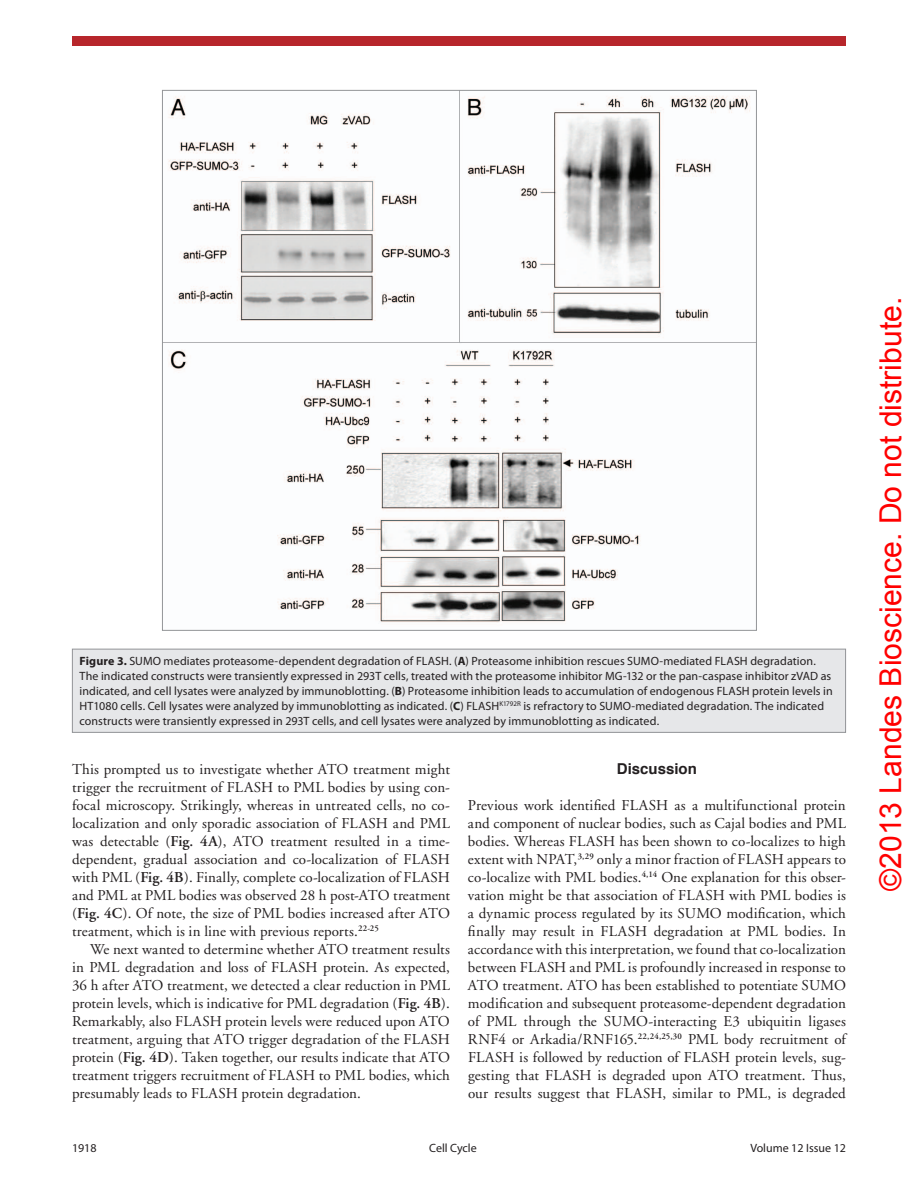
<style>
.page{position:relative;width:918px;height:1188px;background:#fff}
.page>*{position:absolute;margin:0;border:0;box-sizing:border-box;transform-origin:0 0}
.t1{font:30.15px "Arial";color:#f00}
.t2{font:15px/18px "Adobe Garamond";letter-spacing:.01em;color:#231f20;text-align:justify}
.t3{font:700 15px "Helvetica";color:#231f20}
.t4{font:12px/15px "Myriad Pro";letter-spacing:.005em;color:#231f20}
.s1{font-weight:700}
.s2{font-weight:600}
</style>
<div class="page">
<div style="left:72px;top:36px;width:774px;height:10px;background:#b7262b"></div>
<img style="left:164px;top:92px;width:591px;height:531px">
<div style="left:72px;top:649px;width:774px;height:83px;background:#e6e7e9"></div>
<div style="left:72px;top:649px;width:774px;height:84px;border:1px solid #939598"></div>
<p class="t4" style="left:80px;top:654px;width:352px"><span class="s1">Figure 3.</span> SUMO mediates proteasome-dependent degradation of FLASH</p>
<p class="t4" style="left:449px;top:654px;width:281px">. (<span class="s1">A</span>) Proteasome inhibition rescues SUMO-mediated FLASH</p>
<p class="t4" style="left:80px;top:654px;width:753px;text-indent:671px">degradation.<br>The indicated constructs were transiently expressed in 293T cells, treated with the proteasome inhibitor MG-132 or the pan-caspase inhibitor zVAD as indicated, and cell lysates were analyzed by immunoblotting. (<span class="s1">B</span>) Proteasome inhibition leads to accumulation of endogenous FLASH</p>
<p class="t4" style="left:752px;top:684px;width:82px">protein levels in</p>
<p class="t4" style="left:79px;top:699px;width:746px;text-indent:420px"><sup>K1792R</sup> is refractory to SUMO-mediated degradation. The indicated constructs were transiently expressed in 293T cells, and cell lysates were analyzed by immunoblotting as indicated.</p>
<p class="t4" style="left:80px;top:699px;width:402px">HT1080 cells. Cell lysates were analyzed by immunoblotting as indicated. (<span class="s1">C</span>) FLASH</p>
<p class="t2" style="left:72px;top:761px;width:380px">This prompted us to investigate whether ATO treatment might trigger the recruitment of FLASH to PML bodies by using con&shy;focal microscopy. Strikingly, whereas in untreated cells, no co&shy;localization and only sporadic association of FLASH and PML was detectable (<span class="s2">Fig. 4A</span>), ATO treatment resulted in a time&shy;dependent, gradual association and co-localization of FLASH with PML (<span class="s2">Fig. 4B</span>). Finally, complete co-localization of FLASH and PML at PML bodies was observed 28 h post-ATO treatment (<span class="s2">Fig. 4C</span>). Of note, the size of PML bodies increased after ATO treatment, which is in line with previous reports.<sup>22-25</sup></p>
<p class="t2" style="left:72px;top:941px;width:379px;text-indent:18px">We next wanted to determine whether ATO treatment results in PML degradation and loss of FLASH protein. As expected, 36 h after ATO treatment, we detected a clear reduction in PML protein levels, which is indicative for PML degradation (<span class="s2">Fig. 4B</span>).<br>Remarkably, also FLASH protein levels were reduced upon ATO treatment, arguing that ATO trigger degradation of the FLASH protein (<span class="s2">Fig. 4D</span>). Taken together, our results indicate that ATO treatment triggers recruitment of FLASH to PML bodies, which presumably leads to FLASH protein degradation.</p>
<p class="t3" style="left:617px;top:757px;width:82px">Discussion</p>
<p class="t2" style="left:468px;top:797px;width:380px">Previous work identified FLASH as a multifunctional protein and component of nuclear bodies, such as Cajal bodies and PML bodies. Whereas FLASH has been shown to co-localizes to high extent with NPAT,<sup>3,29</sup> only a minor fraction of FLASH appears to co-localize with PML bodies.<sup>4,14</sup> One explanation for this obser&shy;vation might be that association of FLASH with PML bodies is a dynamic process regulated by its SUMO modification, which finally may result in FLASH degradation at PML bodies. In accordance with this interpretation, we found that co-localization between FLASH and PML is profoundly increased in response to ATO treatment. ATO has been established to potentiate SUMO modification and subsequent proteasome-dependent degradation of PML through the SUMO-interacting E3 ubiquitin ligases RNF4 or Arkadia/RNF165.<sup>22,24,25,30</sup> PML body recruitment of FLASH is followed by reduction of FLASH protein levels, sug&shy;gesting that FLASH is degraded upon ATO treatment. Thus, our results suggest that FLASH, similar to PML, is degraded</p>
<p class="t4" style="left:72px;top:1140px;width:26px">1918</p>
<p class="t4" style="left:429px;top:1140px;width:49px">Cell Cycle</p>
<p class="t4" style="left:750px;top:1140px;width:97px">Volume 12 Issue 12</p>
<h1 class="t1" style="left:871px;top:891px;width:595px;rotate:-90deg">©2013 Landes Bioscience. Do not distribute.</h1>
</div>
